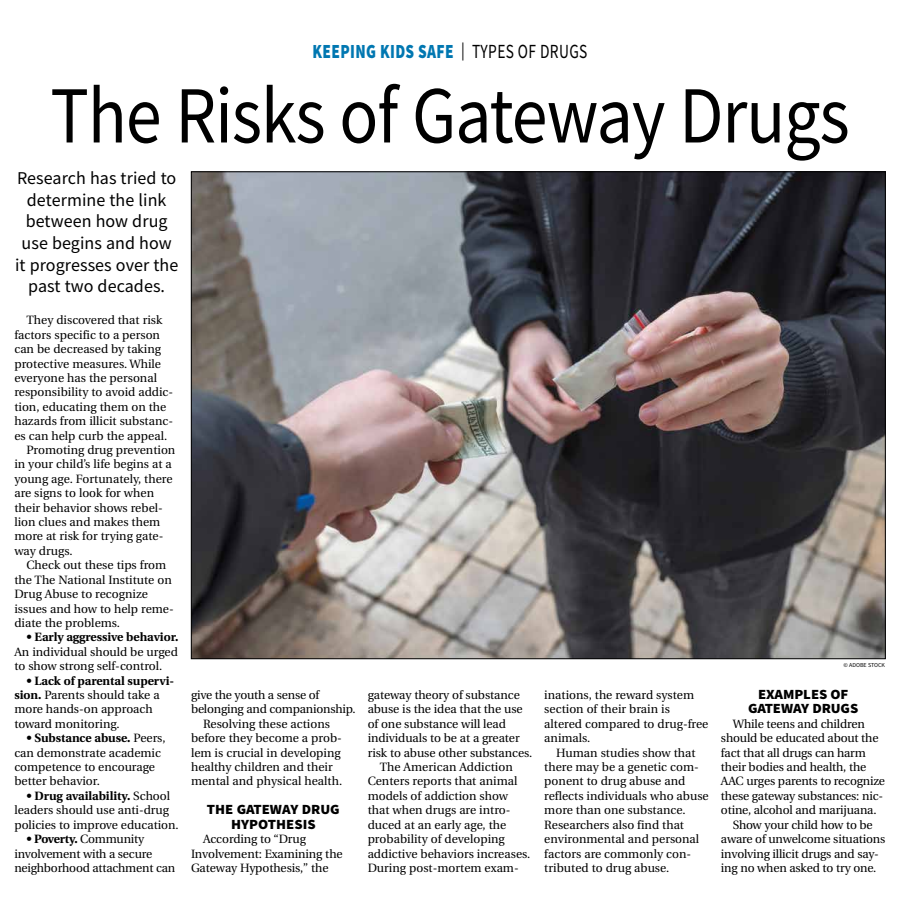
<style>
.page{position:relative;width:900px;height:908px;background:#fff}
.page>*{position:absolute;margin:0;border:0;box-sizing:border-box;transform-origin:0 0}
.t1{font:81px "Source Sans Pro";letter-spacing:-.015em;color:#000;scale:.89 1}
.t2{font:900 20px "Source Sans Pro";letter-spacing:.025em;color:#0077b1;scale:.77 1}
.t3{font:18px/21.6px "Source Sans Pro";letter-spacing:.005em;color:#000;text-align:center}
.t4{font:900 14px/14.4px "Source Sans Pro";letter-spacing:-.005em;color:#000;text-align:center;scale:1.05 1}
.t5{font:12px/14.4px "Utopia";color:#000}
.t6{font:700 12px "Utopia";color:#000}
.t7{font:6px "Source Sans Pro";color:#000}
.s1{font-weight:400;font-size:18px;color:#000}
.s2{font-weight:400;color:#000}
.s3{font-weight:700}
</style>
<div class="page">
<img style="left:193px;top:173px;width:691px;height:483px">
<h2 class="t2" style="left:313px;top:38px;width:359px">KEEPING KIDS SAFE <span class="s1">|</span> <span class="s2">TYPES OF DRUGS</span></h2>
<h1 class="t1" style="left:50px;top:64px;width:900px">The Risks of Gateway Drugs</h1>
<h3 class="t3" style="left:15px;top:167px;width:165px">Research has tried to determine the link between how drug use begins and how it progresses over the past two decades.</h3>
<p class="t5" style="left:26px;top:313px;width:138px">They discovered that risk</p>
<p class="t5" style="left:14px;top:327px;width:147px">factors specific to a person</p>
<p class="t5" style="left:14px;top:342px;width:148px">can be decreased by taking</p>
<p class="t5" style="left:14px;top:356px;width:148px">protective measures. While</p>
<p class="t5" style="left:14px;top:371px;width:144px">everyone has the personal</p>
<p class="t5" style="left:14px;top:385px;width:160px">responsibility to avoid addic-</p>
<p class="t5" style="left:14px;top:399px;width:154px">tion, educating them on the</p>
<p class="t5" style="left:14px;top:414px;width:160px">hazards from illicit substanc-</p>
<p class="t5" style="left:14px;top:428px;width:154px">es can help curb the appeal.</p>
<p class="t5" style="left:26px;top:443px;width:150px">Promoting drug prevention</p>
<p class="t5" style="left:14px;top:457px;width:159px">in your child’s life begins at a</p>
<p class="t5" style="left:14px;top:471px;width:160px">young age. Fortunately, there</p>
<p class="t5" style="left:14px;top:486px;width:141px">are signs to look for when</p>
<p class="t5" style="left:14px;top:500px;width:150px">their behavior shows rebel-</p>
<p class="t5" style="left:14px;top:515px;width:147px">lion clues and makes them</p>
<p class="t5" style="left:14px;top:529px;width:151px">more at risk for trying gate-</p>
<p class="t5" style="left:14px;top:543px;width:60px">way drugs.</p>
<p class="t5" style="left:26px;top:558px;width:141px">Check out these tips from</p>
<p class="t5" style="left:14px;top:572px;width:159px">the The National Institute on</p>
<p class="t5" style="left:14px;top:587px;width:135px">Drug Abuse to recognize</p>
<p class="t5" style="left:14px;top:601px;width:161px">issues and how to help reme-</p>
<p class="t5" style="left:14px;top:615px;width:107px">diate the problems.</p>
<p class="t6" style="left:26px;top:630px;width:154px">• Early aggressive behavior.</p>
<p class="t5" style="left:14px;top:644px;width:165px">An individual should be urged to show strong self-control.</p>
<p class="t5" style="left:14px;top:673px;width:161px;text-indent:12px"><span class="s3">• Lack of parental supervi&shy;sion.</span> Parents should take a more hands-on approach toward monitoring.</p>
<p class="t5" style="left:14px;top:731px;width:153px;text-indent:12px"><span class="s3">• Substance abuse.</span> Peers, can demonstrate academic competence to encourage better behavior.</p>
<p class="t5" style="left:14px;top:788px;width:166px;text-indent:12px"><span class="s3">• Drug availability.</span> School leaders should use anti-drug policies to improve education.</p>
<p class="t5" style="left:14px;top:831px;width:162px;text-indent:12px"><span class="s3">• Poverty.</span> Community involvement with a secure neighborhood attachment can</p>
<p class="t5" style="left:191px;top:687px;width:130px">give the youth a sense of</p>
<p class="t5" style="left:191px;top:702px;width:166px">belonging and companionship.</p>
<p class="t5" style="left:203px;top:716px;width:128px">Resolving these actions</p>
<p class="t5" style="left:191px;top:731px;width:152px">before they become a prob-</p>
<p class="t5" style="left:191px;top:745px;width:151px">lem is crucial in developing</p>
<p class="t5" style="left:191px;top:759px;width:143px">healthy children and their</p>
<p class="t5" style="left:191px;top:774px;width:153px">mental and physical health.</p>
<p class="t4" style="left:207px;top:802px;width:128px">THE GATEWAY DRUG<br>HYPOTHESIS</p>
<p class="t5" style="left:191px;top:831px;width:153px;text-indent:12px">According to “Drug<br>Involvement: Examining the<br>Gateway Hypothesis,” the</p>
<p class="t5" style="left:368px;top:687px;width:154px">gateway theory of substance</p>
<p class="t5" style="left:368px;top:702px;width:156px">abuse is the idea that the use</p>
<p class="t5" style="left:368px;top:716px;width:140px">of one substance will lead</p>
<p class="t5" style="left:368px;top:731px;width:154px">individuals to be at a greater</p>
<p class="t5" style="left:368px;top:745px;width:166px">risk to abuse other substances.</p>
<p class="t5" style="left:380px;top:759px;width:135px">The American Addiction</p>
<p class="t5" style="left:368px;top:774px;width:151px">Centers reports that animal</p>
<p class="t5" style="left:368px;top:788px;width:142px">models of addiction show</p>
<p class="t5" style="left:368px;top:803px;width:144px">that when drugs are intro-</p>
<p class="t5" style="left:368px;top:817px;width:140px">duced at an early age, the</p>
<p class="t5" style="left:368px;top:831px;width:139px">probability of developing</p>
<p class="t5" style="left:368px;top:846px;width:164px">addictive behaviors increases.</p>
<p class="t5" style="left:368px;top:860px;width:153px">During post-mortem exam-</p>
<p class="t5" style="left:544px;top:687px;width:166px">inations, the reward system section of their brain is altered compared to drug-free animals.</p>
<p class="t5" style="left:544px;top:745px;width:166px;text-indent:12px">Human studies show that there may be a genetic com&shy;ponent to drug abuse and reflects individuals who abuse more than one substance.<br>Researchers also find that environmental and personal factors are commonly con&shy;tributed to drug abuse.</p>
<p class="t7" style="left:844px;top:661px;width:43px">© ADOBE STOCK</p>
<p class="t4" style="left:748px;top:686px;width:106px">EXAMPLES OF<br>GATEWAY DRUGS</p>
<p class="t5" style="left:733px;top:716px;width:133px">While teens and children</p>
<p class="t5" style="left:721px;top:731px;width:159px">should be educated about the</p>
<p class="t5" style="left:721px;top:745px;width:147px">fact that all drugs can harm</p>
<p class="t5" style="left:721px;top:759px;width:147px">their bodies and health, the</p>
<p class="t5" style="left:721px;top:774px;width:166px">AAC urges parents to recognize</p>
<p class="t5" style="left:721px;top:788px;width:164px">these gateway substances: nic-</p>
<p class="t5" style="left:721px;top:803px;width:157px">otine, alcohol and marijuana.</p>
<p class="t5" style="left:733px;top:817px;width:141px">Show your child how to be</p>
<p class="t5" style="left:721px;top:831px;width:166px">aware of unwelcome situations</p>
<p class="t5" style="left:721px;top:846px;width:159px">involving illicit drugs and say-</p>
<p class="t5" style="left:721px;top:860px;width:157px">ing no when asked to try one.</p>
</div>
